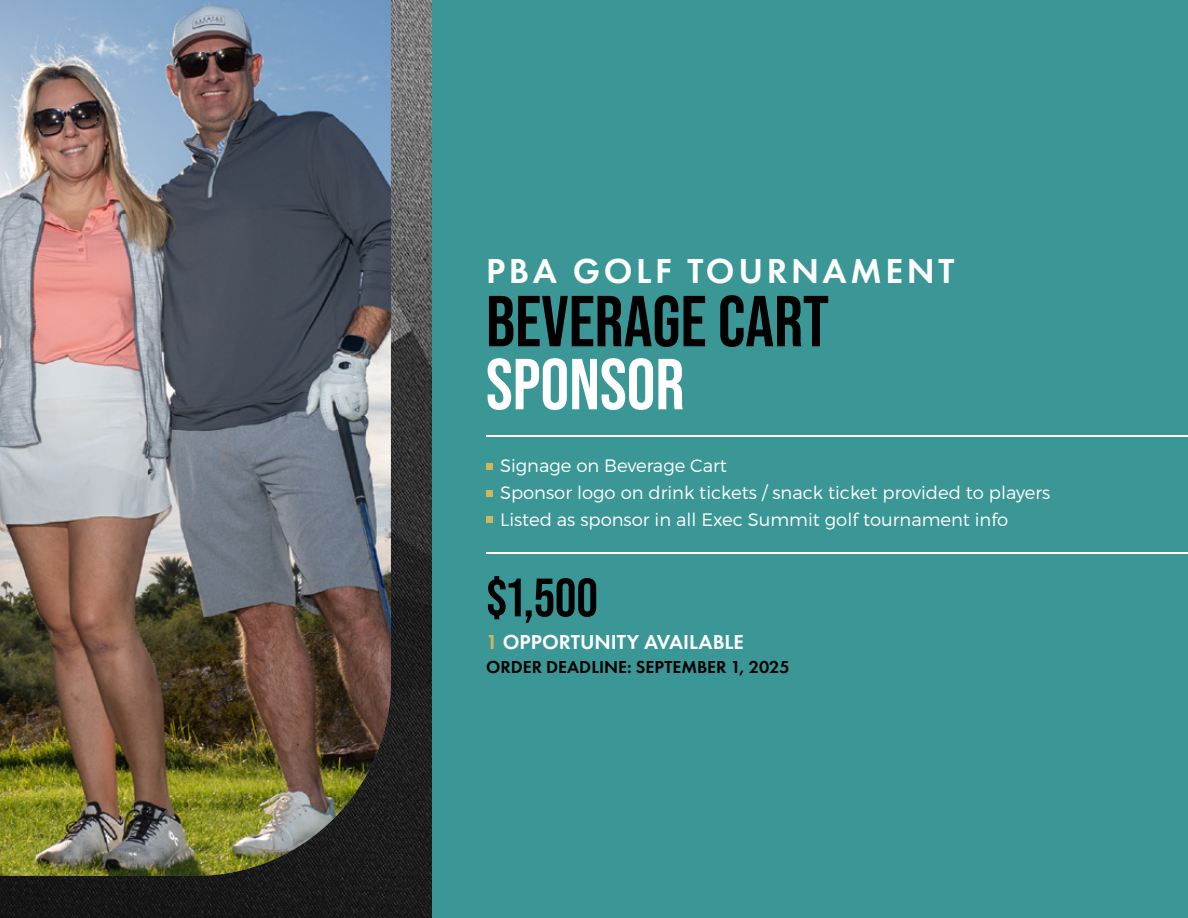
<style>
.page{position:relative;width:1188px;height:918px;background:#3b9696}
.page>*{position:absolute;margin:0;border:0;box-sizing:border-box;transform-origin:0 0}
.t1{font:700 72px "Bebas Neue Pro";color:#000}
.t2{font:700 72px "Bebas Neue Pro";color:#fff}
.t3{font:700 54px "Bebas Neue Pro";color:#000}
.t4{font:600 36px "Futura PT";letter-spacing:.1em;color:#fff}
.t5{font:600 21px "Futura PT";color:#fff}
.t6{font:300 18px/27px "Montserrat";color:#fff}
.t7{font:600 18px "Futura PT";color:#000}
.s1{color:#d1b660}
</style>
<div class="page">
<img style="left:0;top:0;width:432px;height:918px">
<img style="left:0;top:0;width:391px;height:876px">
<svg style="left:486px;top:463px;width:6px;height:6px"></svg>
<div style="left:486px;top:490px;width:6px;height:7px;background:#d1b660"></div>
<div style="left:486px;top:516px;width:6px;height:7px;background:#d1b660"></div>
<hr style="left:486px;top:553px;width:702px;height:1px;background:#fff">
<hr style="left:486px;top:436px;width:702px;height:1px;background:#fff">
<h3 class="t4" style="left:486px;top:249px;width:470px">PBA GOLF TOURNAMENT</h3>
<h1 class="t1" style="left:486px;top:280px;width:345px">BEVERAGE CART</h1>
<h1 class="t2" style="left:486px;top:343px;width:200px">SPONSOR</h1>
<p class="t6" style="left:500px;top:452px;width:552px">Signage on Beverage Cart<br>Sponsor logo on drink tickets / snack ticket provided to players<br>Listed as sponsor in all Exec Summit golf tournament info</p>
<h2 class="t3" style="left:486px;top:567px;width:113px">$1,500</h2>
<p class="t7" style="left:486px;top:656px;width:305px">ORDER DEADLINE: SEPTEMBER 1, 2025</p>
<p class="t5" style="left:486px;top:629px;width:260px"><span class="s1">1</span> OPPORTUNITY AVAILABLE</p>
</div>
